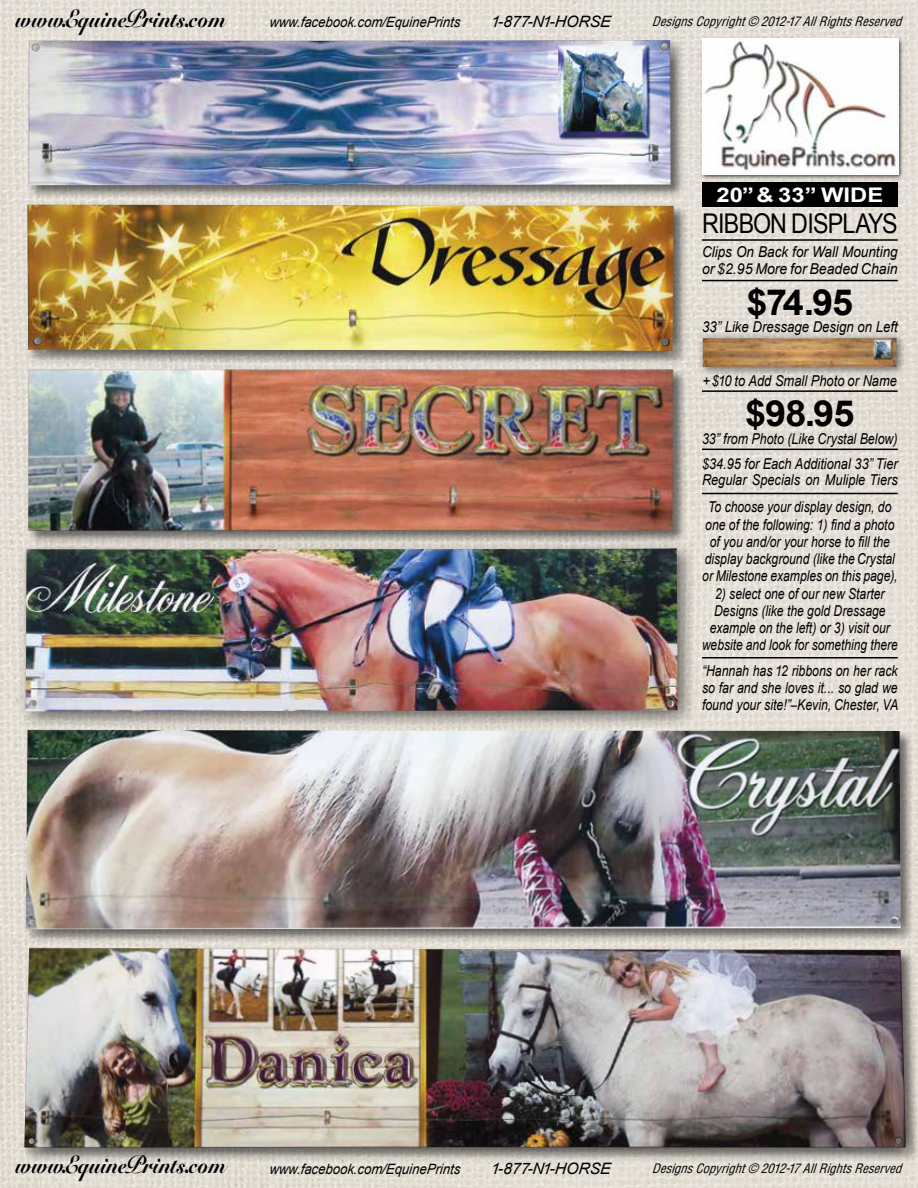
<style>
.page{position:relative;width:918px;height:1188px;background:#fff}
.page>*{position:absolute;margin:0;border:0;box-sizing:border-box;transform-origin:0 0}
.t1{font:700 36px "Arial";letter-spacing:-.02em;color:#000;scale:1.05 1}
.t2{font:27.15px "Arial";letter-spacing:-.03em;color:#000;scale:.85 1}
.t3{font:900 25.8px "Snell BT";color:#000;scale:.82 1}
.t4{font:700 20.1px "Arial";color:#fff;scale:1.18 1}
.t5{font:italic 15.75px "Arial";color:#000}
.t6{font:italic 15px/17.2px "Arial";color:#000;text-align:center;scale:.81 1}
.t7{font:italic 15px/17.2px "Arial";color:#000;text-align:justify;scale:.82 1}
.t8{font:italic 15px/24.8px "Arial";color:#000;scale:.83 1}
.t9{font:italic 15px/27px "Arial";color:#000;text-align:center;scale:.85 1}
.t10{font:italic 15px/16.5px "Arial";color:#000;scale:.9 1}
.t11{font:italic 15px "Arial";color:#000;scale:.88 1}
.t12{font:italic 15px "Arial";color:#000;scale:.86 1}
.t13{font:italic 14.25px "Arial";color:#000;scale:.92 1}
.t14{font:italic condensed 12.75px "Helvetica";color:#000}
</style>
<div class="page">
<img style="left:0;top:0;width:918px;height:1188px">
<div style="left:24px;top:728px;width:891px;height:216px;background:#000;opacity:.55"></div>
<img style="left:26px;top:730px;width:875px;height:199px">
<div style="left:23px;top:946px;width:895px;height:216px;background:#000;opacity:.55"></div>
<img style="left:24px;top:948px;width:882px;height:200px">
<div style="left:17px;top:539px;width:680px;height:192px;background:#000;opacity:.55"></div>
<img style="left:26px;top:548px;width:652px;height:163px">
<div style="left:26px;top:367px;width:662px;height:179px;background:#000;opacity:.55"></div>
<img style="left:28px;top:369px;width:645px;height:162px">
<div style="left:26px;top:203px;width:662px;height:163px;background:#000;opacity:.55"></div>
<img style="left:27px;top:205px;width:647px;height:146px">
<div style="left:27px;top:38px;width:658px;height:162px;background:#000;opacity:.55"></div>
<img style="left:29px;top:40px;width:642px;height:145px">
<div style="left:700px;top:37px;width:205px;height:144px;background:#000;opacity:.65"></div>
<img style="left:702px;top:39px;width:196px;height:135px">
<div style="left:702px;top:182px;width:196px;height:25px;background:#000"></div>
<hr style="left:702px;top:280px;width:196px;height:1px;background:#000">
<hr style="left:702px;top:390px;width:196px;height:2px;background:#000">
<hr style="left:702px;top:449px;width:196px;height:1px;background:#000">
<hr style="left:702px;top:239px;width:196px;height:2px;background:#000">
<div style="left:697px;top:332px;width:210px;height:45px;background:#000;opacity:.55"></div>
<img style="left:703px;top:338px;width:194px;height:29px">
<hr style="left:702px;top:493px;width:196px;height:1px;background:#000">
<hr style="left:702px;top:657px;width:196px;height:1px;background:#000">
<h3 class="t3" style="left:21px;top:2px;width:258px">www.EquinePrints.com</h3>
<p class="t13" style="left:269px;top:13px;width:211px">www.facebook.com/EquinePrints</p>
<p class="t5" style="left:491px;top:11px;width:121px">1-877-N1-HORSE</p>
<p class="t14" style="left:652px;top:13px;width:251px">Designs Copyright © 2012-17 All Rights Reserved</p>
<h3 class="t4" style="left:717px;top:182px;width:143px">20” &amp; 33” WIDE</h3>
<h2 class="t2" style="left:702px;top:206px;width:232px">RIBBON DISPLAYS</h2>
<p class="t10" style="left:702px;top:244px;width:219px">Clips On Back for Wall Mounting or $2.95 More for Beaded Chain</p>
<h1 class="t1" style="left:746px;top:279px;width:103px">$74.95</h1>
<p class="t11" style="left:702px;top:317px;width:224px">33” Like Dressage Design on Left</p>
<p class="t12" style="left:703px;top:371px;width:228px">+ $10 to Add Small Photo or Name</p>
<h1 class="t1" style="left:745px;top:390px;width:105px">$98.95</h1>
<p class="t8" style="left:702px;top:427px;width:237px">33” from Photo (Like Crystal Below) $34.95 for Each Additional 33” Tier</p>
<p class="t9" style="left:702px;top:467px;width:232px">Regular Specials on Muliple Tiers<br>To choose your display design, do</p>
<p class="t6" style="left:702px;top:516px;width:242px">one of the following: 1) find a photo of you and/or your horse to fill the display background (like the Crystal or Milestone examples on this page),</p>
<p class="t6" style="left:702px;top:585px;width:243px">2) select one of our new Starter Designs (like the gold Dressage example on the left) or 3) visit our website and look for something there</p>
<p class="t7" style="left:702px;top:662px;width:241px">“Hannah has 12 ribbons on her rack so far and she loves it... so glad we found your site!”—Kevin, Chester, VA</p>
<h3 class="t3" style="left:21px;top:1149px;width:258px">www.EquinePrints.com</h3>
<p class="t13" style="left:269px;top:1159px;width:211px">www.facebook.com/EquinePrints</p>
<p class="t5" style="left:491px;top:1158px;width:121px">1-877-N1-HORSE</p>
<p class="t14" style="left:652px;top:1160px;width:251px">Designs Copyright © 2012-17 All Rights Reserved</p>
</div>
